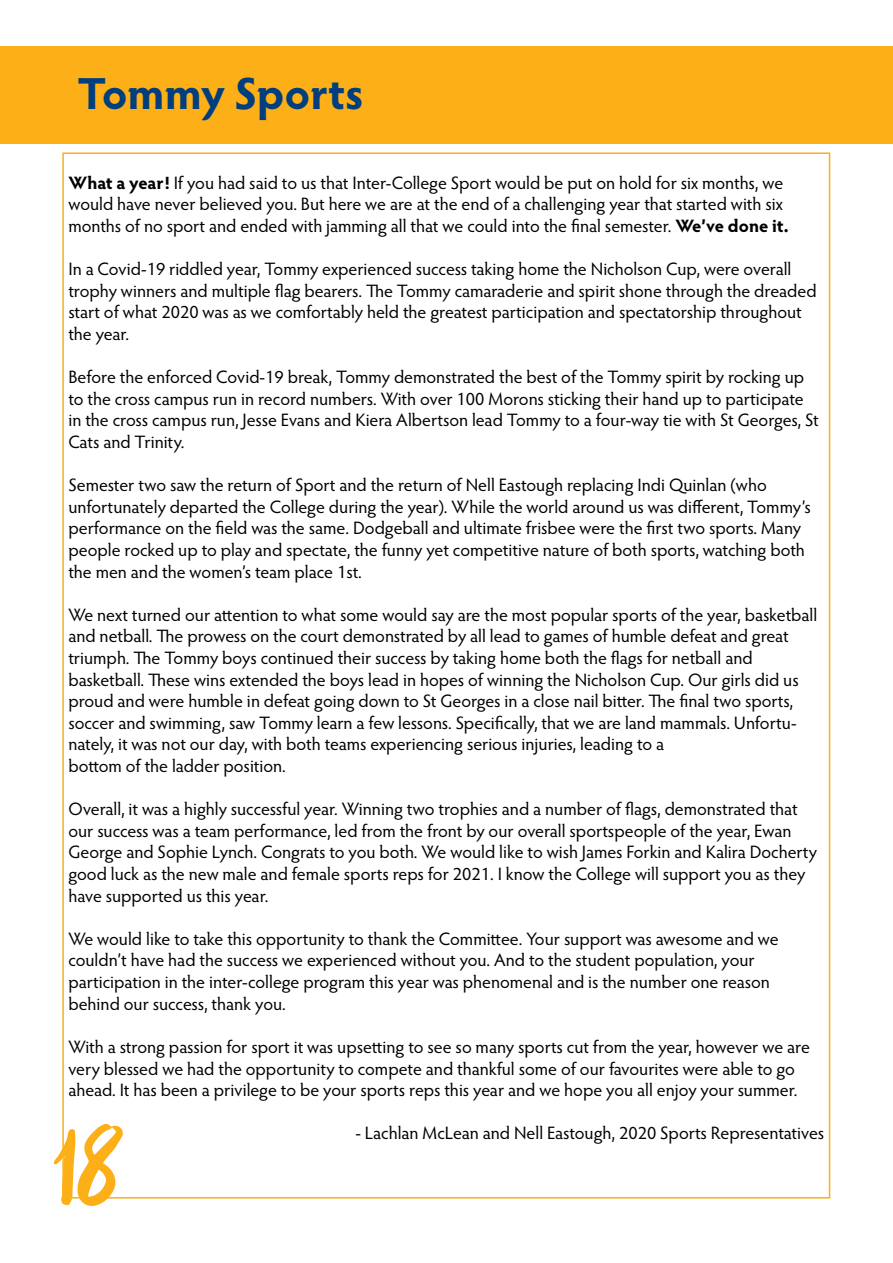
<style>
.page{position:relative;width:893px;height:1263px;background:#fff}
.page>*{position:absolute;margin:0;border:0;box-sizing:border-box;transform-origin:0 0}
.t1{font:153px "Aescudos";color:#fcaf17}
.t2{font:700 45px "Hypatia Sans Pro";letter-spacing:.005em;color:#003e7e}
.t3{font:18px/21.6px "Hypatia Sans Pro";color:#000}
.s1{font-weight:700}
</style>
<div class="page">
<div style="left:0;top:46px;width:893px;height:98px;background:#fcaf17"></div>
<h2 class="t2" style="left:78px;top:62px;width:287px">Tommy Sports</h2>
<p class="t3" style="left:68px;top:171px;width:722px"><span class="s1">What a year!</span> If you had said to us that Inter-College Sport would be put on hold for six months, we would have never believed you. But here we are at the end of a challenging year that started with six months of no sport and ended with jamming all that we could into the final semester. <span class="s1">We’ve done it.</span></p>
<p class="t3" style="left:68px;top:258px;width:750px">In a Covid-19 riddled year, Tommy experienced success taking home the Nicholson Cup, were overall trophy winners and multiple flag bearers. The Tommy camaraderie and spirit shone through the dreaded start of what 2020 was as we comfortably held the greatest participation and spectatorship throughout the year.</p>
<p class="t3" style="left:68px;top:366px;width:752px">Before the enforced Covid-19 break, Tommy demonstrated the best of the Tommy spirit by rocking up to the cross campus run in record numbers. With over 100 Morons sticking their hand up to participate in the cross campus run, Jesse Evans and Kiera Albertson lead Tommy to a four-way tie with St Georges, St Cats and Trinity.</p>
<p class="t3" style="left:68px;top:474px;width:744px">Semester two saw the return of Sport and the return of Nell Eastough replacing Indi Quinlan (who unfortunately departed the College during the year). While the world around us was different, Tommy’s performance on the field was the same. Dodgeball and ultimate frisbee were the first two sports. Many people rocked up to play and spectate, the funny yet competitive nature of both sports, watching both the men and the women’s team place 1st.</p>
<p class="t3" style="left:68px;top:603px;width:750px">We next turned our attention to what some would say are the most popular sports of the year, basketball and netball. The prowess on the court demonstrated by all lead to games of humble defeat and great triumph. The Tommy boys continued their success by taking home both the flags for netball and basketball. These wins extended the boys lead in hopes of winning the Nicholson Cup. Our girls did us proud and were humble in defeat going down to St Georges in a close nail bitter. The final two sports, soccer and swimming, saw Tommy learn a few lessons. Specifically, that we are land mammals. Unfortu&shy;nately, it was not our day, with both teams experiencing serious injuries, leading to a<br>bottom of the ladder position.</p>
<p class="t3" style="left:68px;top:798px;width:750px">Overall, it was a highly successful year. Winning two trophies and a number of flags, demonstrated that our success was a team performance, led from the front by our overall sportspeople of the year, Ewan George and Sophie Lynch. Congrats to you both. We would like to wish James Forkin and Kalira Docherty good luck as the new male and female sports reps for 2021. I know the College will support you as they have supported us this year.</p>
<p class="t3" style="left:68px;top:927px;width:712px">We would like to take this opportunity to thank the Committee. Your support was awesome and we couldn’t have had the success we experienced without you. And to the student population, your participation in the inter-college program this year was phenomenal and is the number one reason behind our success, thank you.</p>
<p class="t3" style="left:68px;top:1035px;width:743px">With a strong passion for sport it was upsetting to see so many sports cut from the year, however we are very blessed we had the opportunity to compete and thankful some of our favourites were able to go ahead. It has been a privilege to be your sports reps this year and we hope you all enjoy your summer.</p>
<p class="t3" style="left:355px;top:1122px;width:470px">- Lachlan McLean and Nell Eastough, 2020 Sports Representatives</p>
<h1 class="t1" style="left:57px;top:1040px;width:64px">18</h1>
</div>
